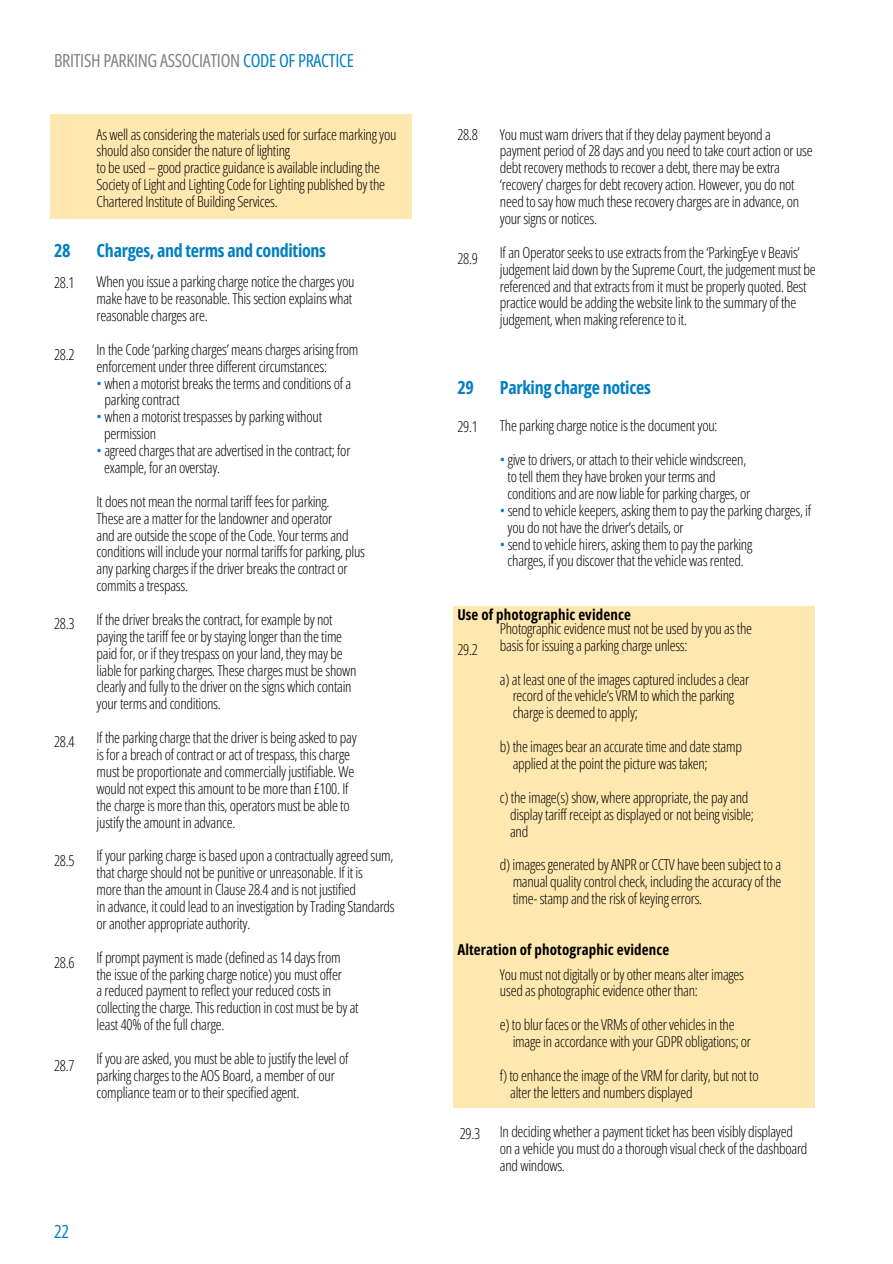
<style>
.page{position:relative;width:893px;height:1264px;background:#fff}
.page>*{position:absolute;margin:0;border:0;box-sizing:border-box;transform-origin:0 0}
.t1{font:700 18px "Open Sans Condensed";letter-spacing:-.015em;color:#007fc4}
.t2{font:18px "Open Sans Condensed";letter-spacing:-.015em;color:#808285}
.t3{font:18px "Open Sans Condensed";color:#007fc4}
.t4{font:300 15px/16.8px "Open Sans Condensed";letter-spacing:-.015em;color:#000}
.t5{font:700 15px "Open Sans Condensed";letter-spacing:.01em;color:#000}
.s1{color:#007fc4}
</style>
<div class="page">
<div style="left:50px;top:115px;width:361px;height:104px;background:#ffe8b0"></div>
<div style="left:453px;top:606px;width:361px;height:501px;background:#ffe8b0"></div>
<p class="t2" style="left:54px;top:48px;width:301px">BRITISH PARKING ASSOCIATION <span class="s1">CODE OF PRACTICE</span></p>
<p class="t1" style="left:54px;top:238px;width:18px">28</p>
<p class="t4" style="left:54px;top:274px;width:22px">28.1</p>
<p class="t4" style="left:54px;top:346px;width:22px">28.2</p>
<p class="t4" style="left:54px;top:614px;width:22px">28.3</p>
<p class="t4" style="left:54px;top:732px;width:22px">28.4</p>
<p class="t4" style="left:54px;top:851px;width:22px">28.5</p>
<p class="t4" style="left:54px;top:953px;width:22px">28.6</p>
<p class="t4" style="left:54px;top:1056px;width:22px">28.7</p>
<p class="t4" style="left:97px;top:125px;width:301px">As well as considering the materials used for surface marking you should also consider the nature of lighting</p>
<p class="t4" style="left:97px;top:159px;width:290px">to be used – good practice guidance is available including the<br>Society of Light and Lighting Code for Lighting published by the<br>Chartered Institute of Building Services.</p>
<p class="t1" style="left:97px;top:238px;width:231px">Charges, and terms and conditions</p>
<p class="t4" style="left:97px;top:273px;width:259px">When you issue a parking charge notice the charges you</p>
<p class="t4" style="left:97px;top:290px;width:257px">make have to be reasonable. This section explains what</p>
<p class="t4" style="left:97px;top:307px;width:113px">reasonable charges are.</p>
<p class="t4" style="left:97px;top:340px;width:263px">In the Code ‘parking charges’ means charges arising from</p>
<p class="t4" style="left:97px;top:357px;width:232px">enforcement under three different circumstances:</p>
<p class="t4" style="left:97px;top:374px;width:256px"><span class="s1">•</span> when a motorist breaks the terms and conditions of a</p>
<p class="t4" style="left:104px;top:391px;width:77px">parking contract</p>
<p class="t4" style="left:97px;top:408px;width:227px"><span class="s1">•</span> when a motorist trespasses by parking without</p>
<p class="t4" style="left:104px;top:425px;width:53px">permission</p>
<p class="t4" style="left:97px;top:442px;width:255px"><span class="s1">•</span> agreed charges that are advertised in the contract; for</p>
<p class="t4" style="left:104px;top:459px;width:117px">example, for an overstay.</p>
<p class="t4" style="left:97px;top:492px;width:234px">It does not mean the normal tariff fees for parking.</p>
<p class="t4" style="left:97px;top:509px;width:237px">These are a matter for the landowner and operator</p>
<p class="t4" style="left:97px;top:526px;width:253px">and are outside the scope of the Code. Your terms and</p>
<p class="t4" style="left:97px;top:543px;width:270px">conditions will include your normal tariffs for parking, plus</p>
<p class="t4" style="left:97px;top:560px;width:253px">any parking charges if the driver breaks the contract or</p>
<p class="t4" style="left:97px;top:577px;width:93px">commits a trespass.</p>
<p class="t4" style="left:97px;top:610px;width:237px">If the driver breaks the contract, for example by not</p>
<p class="t4" style="left:97px;top:627px;width:247px">paying the tariff fee or by staying longer than the time</p>
<p class="t4" style="left:97px;top:644px;width:247px">paid for, or if they trespass on your land, they may be</p>
<p class="t4" style="left:97px;top:661px;width:261px">liable for parking charges. These charges must be shown</p>
<p class="t4" style="left:97px;top:678px;width:256px">clearly and fully to the driver on the signs which contain</p>
<p class="t4" style="left:97px;top:695px;width:126px">your terms and conditions.</p>
<p class="t4" style="left:97px;top:729px;width:262px">If the parking charge that the driver is being asked to pay</p>
<p class="t4" style="left:97px;top:745px;width:255px">is for a breach of contract or act of trespass, this charge</p>
<p class="t4" style="left:97px;top:762px;width:259px">must be proportionate and commercially justifiable. We</p>
<p class="t4" style="left:97px;top:779px;width:253px">would not expect this amount to be more than £100. If</p>
<p class="t4" style="left:97px;top:796px;width:254px">the charge is more than this, operators must be able to</p>
<p class="t4" style="left:97px;top:813px;width:140px">justify the amount in advance.</p>
<p class="t4" style="left:97px;top:847px;width:300px">If your parking charge is based upon a contractually agreed sum, that charge should not be punitive or unreasonable. If it is<br>more than the amount in Clause 28.4 and is not justified<br>in advance, it could lead to an investigation by Trading Standards or another appropriate authority.</p>
<p class="t4" style="left:97px;top:948px;width:245px">If prompt payment is made (defined as 14 days from</p>
<p class="t4" style="left:97px;top:965px;width:263px">the issue of the parking charge notice) you must offer<br>a reduced payment to reflect your reduced costs in collecting the charge. This reduction in cost must be by at</p>
<p class="t4" style="left:97px;top:1015px;width:129px">least 40% of the full charge.</p>
<p class="t4" style="left:97px;top:1049px;width:253px">If you are asked, you must be able to justify the level of</p>
<p class="t4" style="left:97px;top:1066px;width:240px">parking charges to the AOS Board, a member of our</p>
<p class="t4" style="left:97px;top:1083px;width:204px">compliance team or to their specified agent.</p>
<p class="t3" style="left:54px;top:1218px;width:16px">22</p>
<p class="t4" style="left:457px;top:126px;width:22px">28.8</p>
<p class="t4" style="left:457px;top:250px;width:22px">28.9</p>
<p class="t4" style="left:500px;top:125px;width:314px">You must warn drivers that if they delay payment beyond a payment period of 28 days and you need to take court action or use debt recovery methods to recover a debt, there may be extra ‘recovery’ charges for debt recovery action. However, you do not need to say how much these recovery charges are in advance, on your signs or notices.</p>
<p class="t4" style="left:500px;top:243px;width:317px">If an Operator seeks to use extracts from the ‘ParkingEye v Beavis’ judgement laid down by the Supreme Court, the judgement must be referenced and that extracts from it must be properly quoted. Best practice would be adding the website link to the summary of the judgement, when making reference to it.</p>
<p class="t1" style="left:457px;top:375px;width:18px">29</p>
<p class="t1" style="left:500px;top:375px;width:152px">Parking charge notices</p>
<p class="t4" style="left:457px;top:418px;width:22px">29.1</p>
<p class="t4" style="left:500px;top:417px;width:219px">The parking charge notice is the document you:</p>
<p class="t4" style="left:500px;top:451px;width:248px"><span class="s1">•</span> give to drivers, or attach to their vehicle windscreen,</p>
<p class="t4" style="left:507px;top:468px;width:209px">to tell them they have broken your terms and</p>
<p class="t4" style="left:507px;top:484px;width:244px">conditions and are now liable for parking charges, or</p>
<p class="t4" style="left:500px;top:501px;width:313px"><span class="s1">•</span> send to vehicle keepers, asking them to pay the parking charges, if</p>
<p class="t4" style="left:507px;top:518px;width:178px">you do not have the driver’s details, or</p>
<p class="t4" style="left:500px;top:535px;width:254px"><span class="s1">•</span> send to vehicle hirers, asking them to pay the parking</p>
<p class="t4" style="left:507px;top:552px;width:237px">charges, if you discover that the vehicle was rented.</p>
<p class="t5" style="left:457px;top:603px;width:175px">Use of photographic evidence</p>
<p class="t4" style="left:500px;top:619px;width:253px">Photographic evidence must not be used by you as the</p>
<p class="t4" style="left:500px;top:636px;width:189px">basis for issuing a parking charge unless:</p>
<p class="t4" style="left:500px;top:670px;width:251px">a) at least one of the images captured includes a clear</p>
<p class="t4" style="left:512px;top:687px;width:223px">record of the vehicle’s VRM to which the parking</p>
<p class="t4" style="left:512px;top:704px;width:126px">charge is deemed to apply;</p>
<p class="t4" style="left:500px;top:738px;width:243px">b) the images bear an accurate time and date stamp</p>
<p class="t4" style="left:512px;top:754px;width:196px">applied at the point the picture was taken;</p>
<p class="t4" style="left:500px;top:788px;width:250px">c) the image(s) show, where appropriate, the pay and</p>
<p class="t4" style="left:510px;top:805px;width:245px">display tariff receipt as displayed or not being visible;</p>
<p class="t4" style="left:510px;top:822px;width:20px">and</p>
<p class="t4" style="left:500px;top:856px;width:283px">d) images generated by ANPR or CCTV have been subject to a</p>
<p class="t4" style="left:512px;top:873px;width:270px">manual quality control check, including the accuracy of the</p>
<p class="t4" style="left:512px;top:889px;width:191px">time- stamp and the risk of keying errors.</p>
<p class="t4" style="left:457px;top:640px;width:22px">29.2</p>
<p class="t5" style="left:457px;top:938px;width:213px">Alteration of photographic evidence</p>
<p class="t4" style="left:500px;top:965px;width:246px">You must not digitally or by other means alter images</p>
<p class="t4" style="left:500px;top:982px;width:199px">used as photographic evidence other than:</p>
<p class="t4" style="left:500px;top:1015px;width:236px">e) to blur faces or the VRMs of other vehicles in the</p>
<p class="t4" style="left:512px;top:1032px;width:240px">image in accordance with your GDPR obligations; or</p>
<p class="t4" style="left:500px;top:1066px;width:260px">f) to enhance the image of the VRM for clarity, but not to</p>
<p class="t4" style="left:510px;top:1083px;width:184px">alter the letters and numbers displayed</p>
<p class="t4" style="left:459px;top:1124px;width:22px">29.3</p>
<p class="t4" style="left:500px;top:1122px;width:309px">In deciding whether a payment ticket has been visibly displayed on a vehicle you must do a thorough visual check of the dashboard and windows.</p>
</div>
